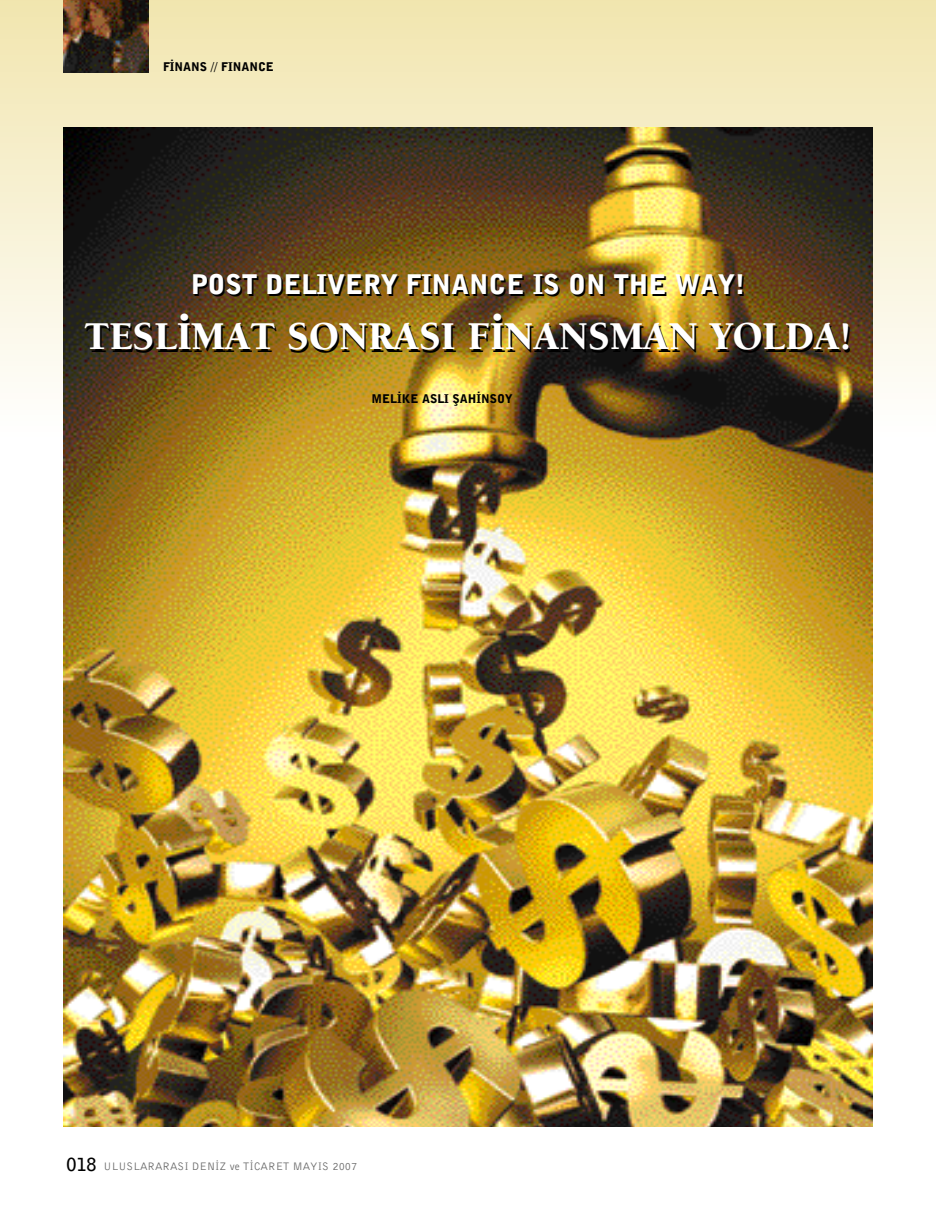
<style>
.page{position:relative;width:936px;height:1212px;background:#fff}
.page>*{position:absolute;margin:0;border:0;box-sizing:border-box;transform-origin:0 0}
.t1{font:40.5px "Berkeley T Black";color:#fff}
.t2{font:27px "Bell Gothic BT Black Ti";color:#fff}
.t3{font:12px "Bell Gothic BT Black Ti";color:#000}
.t4{font:11.25px "Bell Gothic BT Roman Ti";color:#666}
.s1{font-family:"Bell Gothic BT Bold Ti";font-size:18px;color:#000}
</style>
<div class="page">
<div style="left:0;top:0;width:935px;height:14px;background:#f1e6af"></div>
<div style="left:0;top:12px;width:935px;height:18px;background:#f2e7b2"></div>
<div style="left:0;top:28px;width:935px;height:19px;background:#f2e7b5"></div>
<div style="left:0;top:45px;width:935px;height:18px;background:#f3e8b8"></div>
<div style="left:0;top:61px;width:935px;height:18px;background:#f3e9bb"></div>
<div style="left:0;top:77px;width:935px;height:19px;background:#f4eabe"></div>
<div style="left:0;top:94px;width:935px;height:18px;background:#f4ebc1"></div>
<div style="left:0;top:110px;width:935px;height:19px;background:#f5ecc4"></div>
<svg style="left:0;top:127px;width:935px;height:5px"></svg>
<div style="left:0;top:132px;width:935px;height:18px;background:#f6edc8"></div>
<div style="left:0;top:148px;width:935px;height:19px;background:#f6eecb"></div>
<div style="left:0;top:165px;width:935px;height:18px;background:#f7efce"></div>
<div style="left:0;top:181px;width:935px;height:18px;background:#f7f0d1"></div>
<div style="left:0;top:197px;width:935px;height:19px;background:#f8f1d4"></div>
<div style="left:0;top:214px;width:935px;height:18px;background:#f8f2d7"></div>
<div style="left:0;top:230px;width:935px;height:18px;background:#f9f3da"></div>
<div style="left:0;top:246px;width:935px;height:19px;background:#f9f4dd"></div>
<div style="left:0;top:263px;width:935px;height:18px;background:#faf5e0"></div>
<div style="left:0;top:279px;width:935px;height:19px;background:#faf6e3"></div>
<div style="left:0;top:295px;width:935px;height:19px;background:#fbf7e6"></div>
<div style="left:0;top:312px;width:935px;height:18px;background:#fbf8e9"></div>
<div style="left:0;top:328px;width:935px;height:19px;background:#fcf9ec"></div>
<div style="left:0;top:345px;width:935px;height:18px;background:#fcfaef"></div>
<div style="left:0;top:361px;width:935px;height:18px;background:#fdfbf2"></div>
<div style="left:0;top:377px;width:935px;height:19px;background:#fdfcf5"></div>
<div style="left:0;top:394px;width:935px;height:18px;background:#fefdf8"></div>
<div style="left:0;top:410px;width:935px;height:18px;background:#fefefb"></div>
<img style="left:64px;top:0;width:85px;height:72px">
<img style="left:64px;top:128px;width:808px;height:999px">
<p class="t3" style="left:163px;top:59px;width:112px">F‹NANS // FINANCE</p>
<h2 class="t2" style="left:191px;top:267px;width:556px">POST DELIVERY FINANCE IS ON THE WAY!</h2>
<h1 class="t1" style="left:85px;top:306px;width:768px">TESL‹MAT SONRASI F‹NANSMAN YOLDA!</h1>
<p class="t3" style="left:371px;top:391px;width:142px">MEL‹KE ASLI fiAH‹NSOY</p>
<p class="t4" style="left:67px;top:1159px;width:292px"><span class="s1">018</span> ULUSLARARASI DEN‹Z ve T‹CARET MAYIS 2007</p>
</div>
